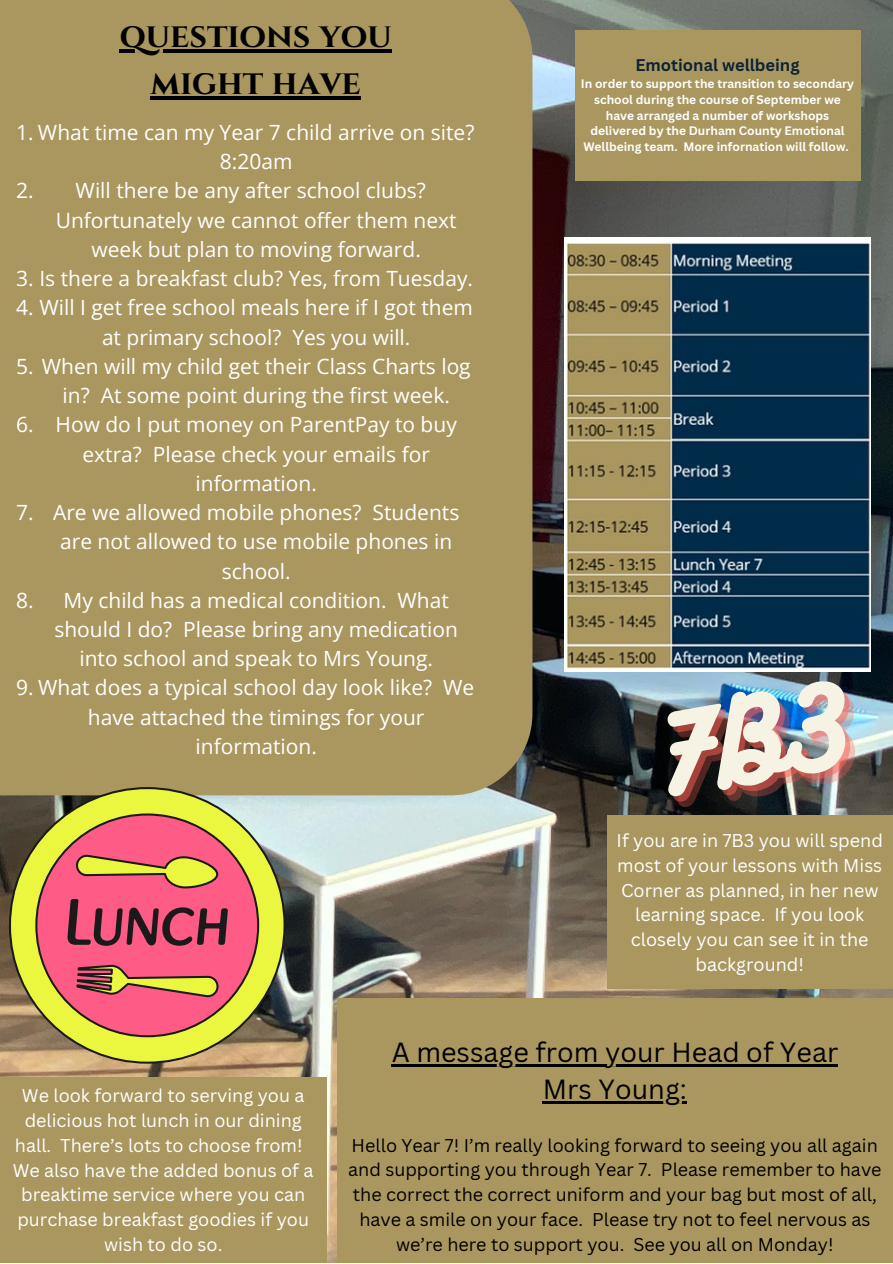
<style>
.page{position:relative;width:893px;height:1264px;background:#fff}
.page>*{position:absolute;margin:0;border:0;box-sizing:border-box;transform-origin:0 0}
.t1{font:700 34.2px/47.2px "Cinzel";color:#000;text-align:center}
.t2{font:27px "Canva Sans";color:#000}
.t3{font:21px/29.2px "Open Sans";color:#fff;text-align:center}
.t4{font:18px/24.8px "Canva Sans";color:#fff;text-align:center}
.t5{font:18px/24.8px "Canva Sans";color:#000;text-align:center}
.t6{font:700 16.5px "Canva Sans";color:#0d2236}
.t7{font:700 12px/15.8px "Canva Sans";color:#fff;text-align:center}
</style>
<div class="page">
<img style="left:0;top:0;width:892px;height:1262px">
<div style="left:0;top:0;width:532px;height:795px;background:#aa9760"></div>
<div style="left:607px;top:815px;width:285px;height:174px;background:#aa9760"></div>
<div style="left:0;top:1077px;width:326px;height:185px;background:#aa9760"></div>
<div style="left:337px;top:998px;width:555px;height:264px;background:#aa9760"></div>
<hr style="left:391px;top:1063px;width:447px;height:3px;background:#000">
<hr style="left:543px;top:1101px;width:144px;height:2px;background:#000">
<div style="left:10px;top:788px;width:274px;height:274px;background:#eaf73e;border-radius:50%"></div>
<div style="left:36px;top:814px;width:222px;height:222px;background:#fe5b86;border-radius:50%"></div>
<svg style="left:76px;top:964px;width:143px;height:34px"></svg>
<svg style="left:76px;top:854px;width:143px;height:35px"></svg>
<svg style="left:68px;top:899px;width:160px;height:46px"></svg>
<img style="left:564px;top:238px;width:306px;height:433px">
<hr style="left:120px;top:49px;width:271px;height:3px;background:#000">
<hr style="left:150px;top:96px;width:211px;height:3px;background:#000">
<div style="left:574px;top:30px;width:286px;height:150px;background:#aa9760"></div>
<img style="left:664px;top:687px;width:202px;height:121px">
<p class="t1" style="left:120px;top:13px;width:273px">QUESTIONS YOU<br>MIGHT HAVE</p>
<p class="t3" style="left:220px;top:117px;width:256px;text-align:left;text-indent:-204px">1. What time can my Year 7 child arrive on site?<br>8:20am</p>
<p class="t3" style="left:56px;top:176px;width:402px">Will there be any after school clubs?<br>Unfortunately we cannot offer them next week but plan to moving forward.</p>
<p class="t3" style="left:16px;top:263px;width:458px">3. Is there a breakfast club? Yes, from Tuesday.</p>
<p class="t3" style="left:102px;top:292px;width:372px;text-align:left;text-indent:-86px">4. Will I get free school meals here if I got them at primary school? Yes you will.</p>
<p class="t3" style="left:63px;top:351px;width:409px;text-align:left;text-indent:-46px">5. When will my child get their Class Charts log in? At some point during the first week.</p>
<p class="t3" style="left:56px;top:409px;width:403px">How do I put money on ParentPay to buy extra? Please check your emails for information.</p>
<p class="t3" style="left:53px;top:497px;width:408px">Are we allowed mobile phones? Students are not allowed to use mobile phones in school.</p>
<p class="t3" style="left:54px;top:585px;width:405px">My child has a medical condition. What should I do? Please bring any medication into school and speak to Mrs Young.</p>
<p class="t3" style="left:16px;top:672px;width:459px">9. What does a typical school day look like? We</p>
<p class="t3" style="left:88px;top:702px;width:338px">have attached the timings for your</p>
<p class="t3" style="left:195px;top:731px;width:123px">information.</p>
<p class="t3" style="left:16px;top:176px;width:19px">2.</p>
<p class="t3" style="left:16px;top:409px;width:19px">6.</p>
<p class="t3" style="left:16px;top:497px;width:19px">7.</p>
<p class="t3" style="left:16px;top:585px;width:19px">8.</p>
<p class="t6" style="left:635px;top:54px;width:165px">Emotional wellbeing</p>
<p class="t7" style="left:580px;top:75px;width:275px">In order to support the transition to secondary school during the course of September we have arranged a number of workshops delivered by the Durham County Emotional Wellbeing team. More infornation will follow.</p>
<p class="t4" style="left:616px;top:827px;width:268px">If you are in 7B3 you will spend most of your lessons with Miss<br>Corner as planned, in her new learning space. If you look closely you can see it in the background!</p>
<p class="t4" style="left:13px;top:1083px;width:302px">We look forward to serving you a delicious hot lunch in our dining hall. There’s lots to choose from!<br>We also have the added bonus of a breaktime service where you can purchase breakfast goodies if you wish to do so.</p>
<p class="t2" style="left:391px;top:1032px;width:448px">A message from your Head of Year</p>
<p class="t2" style="left:543px;top:1069px;width:146px">Mrs Young:</p>
<p class="t5" style="left:348px;top:1132px;width:535px">Hello Year 7! I’m really looking forward to seeing you all again and supporting you through Year 7. Please remember to have the correct the correct uniform and your bag but most of all, have a smile on your face. Please try not to feel nervous as we’re here to support you. See you all on Monday!</p>
</div>
